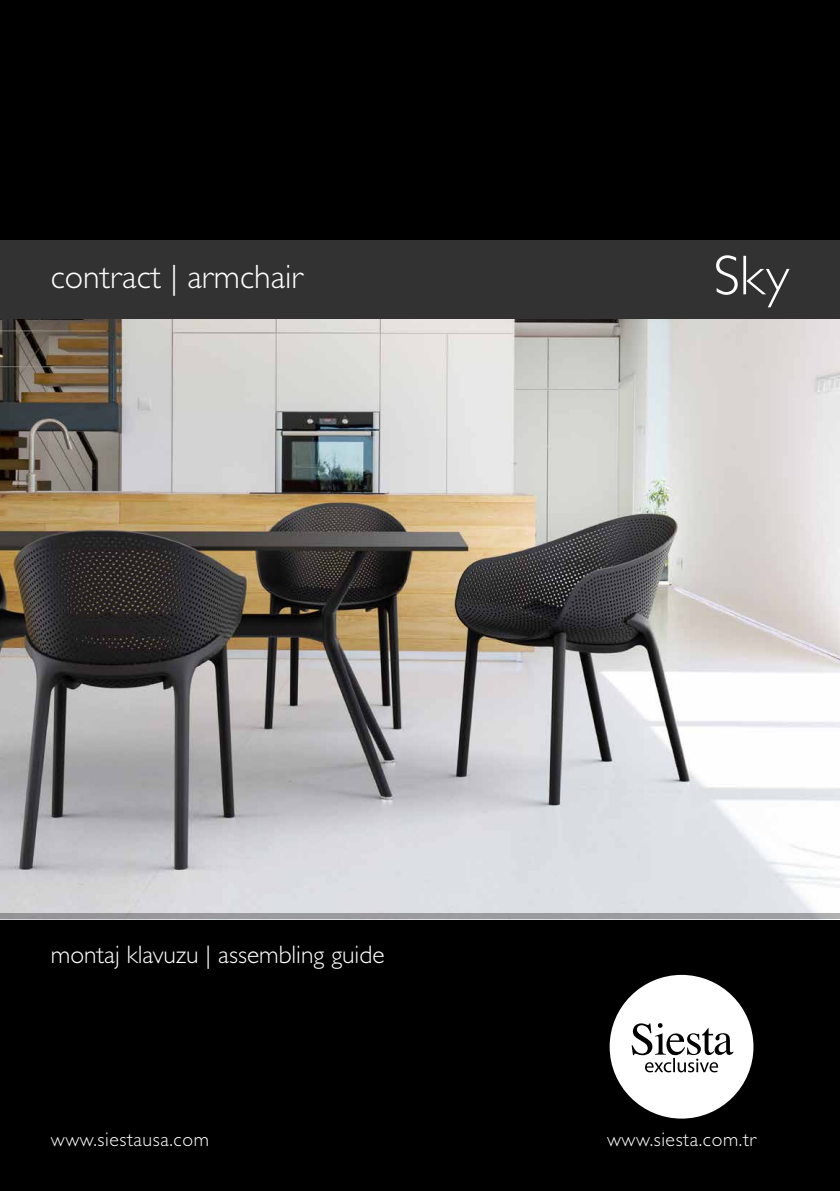
<style>
.page{position:relative;width:840px;height:1191px;background:#fff}
.page>*{position:absolute;margin:0;border:0;box-sizing:border-box;transform-origin:0 0}
.t1{font:300 56.6px "Gill Sans";color:#fff}
.t2{font:300 33.8px "Gill Sans";color:#fff}
.t3{font:300 25.4px "Gill Sans";color:#fff}
.t4{font:300 19.8px "Gill Sans";letter-spacing:.03em;color:#fff}
</style>
<div class="page">
<div style="left:0;top:0;width:839px;height:1191px;background:#000"></div>
<div style="left:0;top:240px;width:839px;height:80px;background:#323232"></div>
<img style="left:0;top:320px;width:839px;height:593px">
<div style="left:0;top:913px;width:839px;height:6px;background:#9a9b9f"></div>
<div style="left:609px;top:975px;width:144px;height:143px;background:#fff;border-radius:50%"></div>
<svg style="left:631px;top:1023px;width:102px;height:49px"></svg>
<h2 class="t2" style="left:51px;top:257px;width:253px">contract | armchair</h2>
<h1 class="t1" style="left:713px;top:242px;width:77px">Sky</h1>
<p class="t3" style="left:51px;top:939px;width:335px">montaj klavuzu | assembling guide</p>
<p class="t4" style="left:51px;top:1128px;width:160px">www.siestausa.com</p>
<p class="t4" style="left:606px;top:1128px;width:150px">www.siesta.com.tr</p>
</div>
